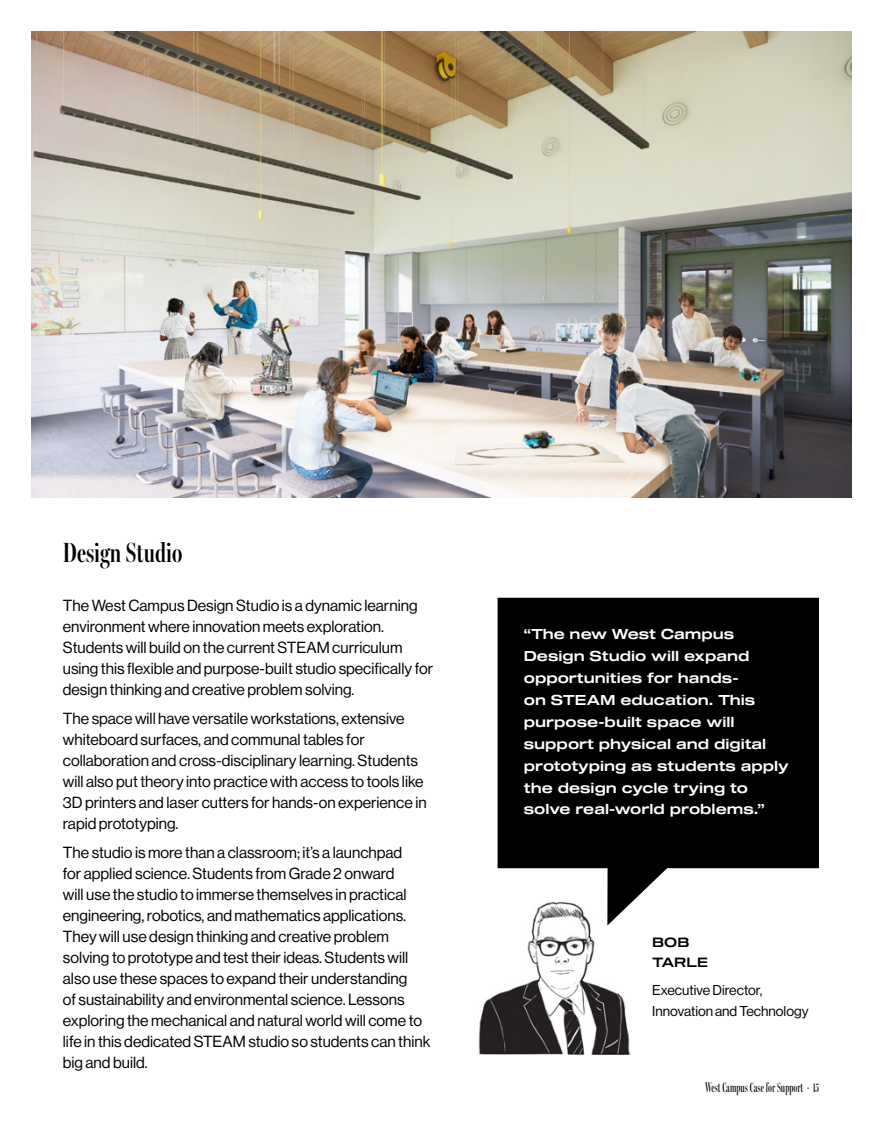
<style>
.page{position:relative;width:882px;height:1134px;background:#fff}
.page>*{position:absolute;margin:0;border:0;box-sizing:border-box;transform-origin:0 0}
.Space_Name{font:600 28px "Miller Banner Compressed";color:#000}
.t1{font:15.75px/21px "N Haas Grotesk DS Pro 55 Rg";color:#000}
.t2{font:14px/21.9px "Sequel 100 Black 55";color:#fff}
.t3{font:14px/21px "N Haas Grotesk DS Pro 55 Rg";color:#000}
.t4{font:14px "Miller Banner Extra Compressed";color:#000}
.t5{font:13.12px/19.6px "Sequel 100 Black 55";color:#000}
</style>
<div class="page">
<img style="left:32px;top:32px;width:819px;height:465px">
<img style="left:478px;top:926px;width:152px;height:128px">
<svg style="left:498px;top:598px;width:321px;height:328px;fill:#000"></svg>
<p class="Space_Name" style="left:63px;top:532px;width:121px">Design Studio</p>
<p class="t1" style="left:63px;top:596px;width:372px">The West Campus Design Studio is a dynamic learning environment where innovation meets exploration.<br>Students will build on the current STEAM curriculum using this flexible and purpose-built studio specifically for design thinking and creative problem solving.</p>
<p class="t1" style="left:63px;top:708px;width:365px">The space will have versatile workstations, extensive whiteboard surfaces, and communal tables for collaboration and cross-disciplinary learning. Students will also put theory into practice with access to tools like 3D printers and laser cutters for hands-on experience in rapid prototyping.</p>
<p class="t1" style="left:63px;top:842px;width:369px">The studio is more than a classroom; it’s a launchpad<br>for applied science. Students from Grade 2 onward<br>will use the studio to immerse themselves in practical engineering, robotics, and mathematics applications.<br>They will use design thinking and creative problem solving to prototype and test their ideas. Students will also use these spaces to expand their understanding<br>of sustainability and environmental science. Lessons exploring the mechanical and natural world will come to life in this dedicated STEAM studio so students can think big and build.</p>
<p class="t2" style="left:524px;top:624px;width:267px">“The new West Campus<br>Design Studio will expand opportunities for hands-<br>on STEAM education. This purpose-built space will support physical and digital prototyping as students apply the design cycle trying to solve real-world problems.”</p>
<p class="t5" style="left:652px;top:933px;width:58px">BOB<br>TARLE</p>
<p class="t3" style="left:652px;top:980px;width:158px">Executive Director,<br>Innovation and Technology</p>
<p class="t4" style="left:705px;top:1077px;width:115px">West Campus Case for Support · 15</p>
</div>
